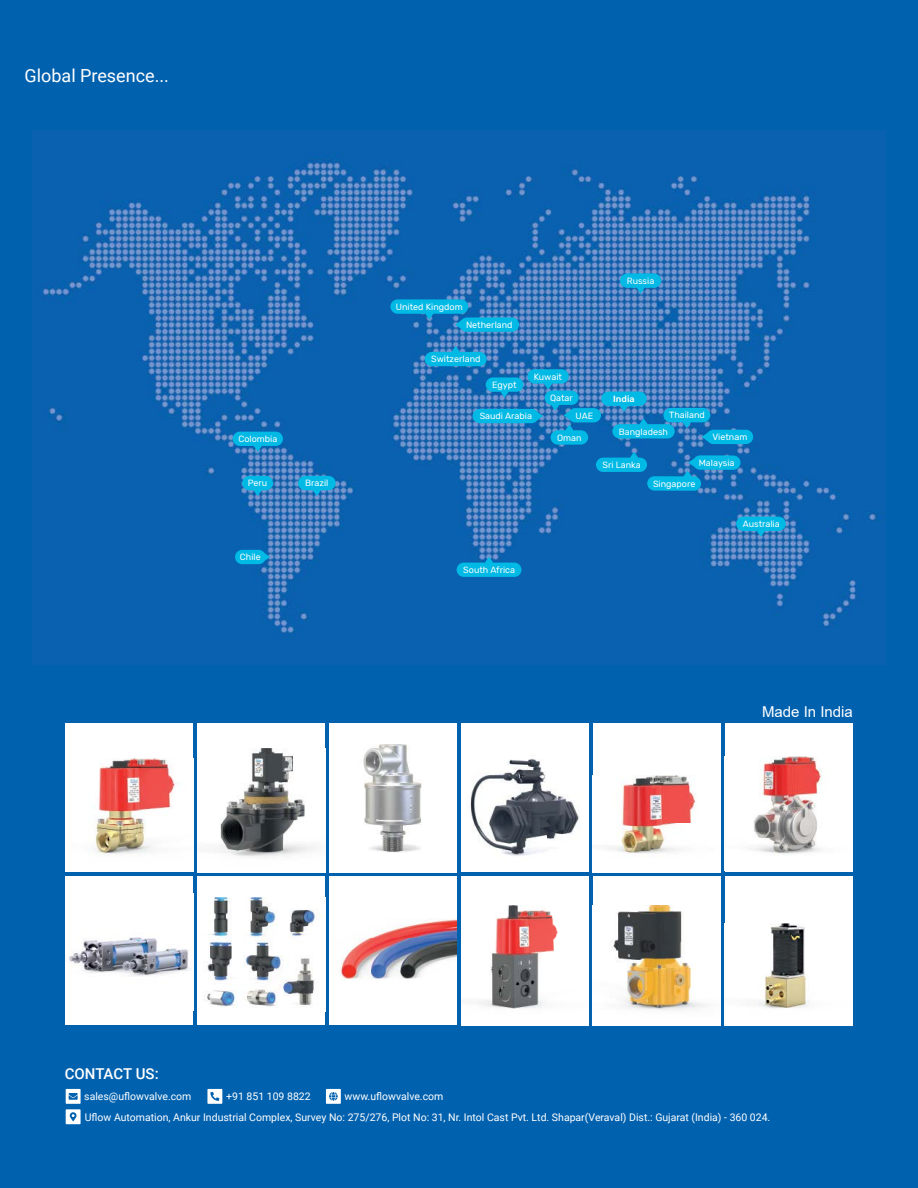
<style>
.page{position:relative;width:918px;height:1188px;background:#0061af}
.page>*{position:absolute;margin:0;border:0;box-sizing:border-box;transform-origin:0 0}
.t1{font:18px "Roboto";color:#fff}
.t2{font:15px "Arial";color:#fff}
.t3{font:500 15px "Roboto";letter-spacing:-.01em;color:#fff}
.t4{font:10.5px "Roboto";color:#fff}
.t5{font:9px "Rubik";color:#fff}
.t6{font:500 9px "Rubik";color:#fff}
</style>
<div class="page">
<div style="left:66px;top:723px;width:127px;height:149px;background:#fff"></div>
<img style="left:95px;top:758px;width:83px;height:98px">
<div style="left:198px;top:723px;width:127px;height:149px;background:#fff"></div>
<img style="left:220px;top:749px;width:95px;height:108px">
<div style="left:329px;top:723px;width:128px;height:149px;background:#fff"></div>
<img style="left:363px;top:745px;width:59px;height:107px">
<div style="left:461px;top:723px;width:128px;height:149px;background:#fff"></div>
<img style="left:470px;top:758px;width:110px;height:98px">
<div style="left:725px;top:723px;width:127px;height:149px;background:#fff"></div>
<img style="left:751px;top:757px;width:71px;height:98px">
<div style="left:593px;top:723px;width:127px;height:149px;background:#fff"></div>
<img style="left:609px;top:776px;width:87px;height:78px">
<div style="left:66px;top:876px;width:127px;height:149px;background:#fff"></div>
<img style="left:69px;top:937px;width:123px;height:39px">
<div style="left:198px;top:876px;width:127px;height:149px;background:#fff"></div>
<img style="left:205px;top:898px;width:116px;height:110px">
<div style="left:329px;top:876px;width:128px;height:149px;background:#fff"></div>
<img style="left:340px;top:919px;width:117px;height:62px">
<div style="left:461px;top:876px;width:128px;height:149px;background:#fff"></div>
<img style="left:478px;top:906px;width:80px;height:103px">
<div style="left:593px;top:876px;width:127px;height:149px;background:#fff"></div>
<img style="left:610px;top:906px;width:96px;height:104px">
<div style="left:725px;top:876px;width:127px;height:149px;background:#fff"></div>
<img style="left:758px;top:923px;width:50px;height:86px">
<div style="left:66px;top:1089px;width:15px;height:15px;background:#fff"></div>
<svg style="left:69px;top:1093px;width:9px;height:7px"></svg>
<div style="left:66px;top:1109px;width:15px;height:15px;background:#fff"></div>
<svg style="left:70px;top:1112px;width:7px;height:9px"></svg>
<img style="left:40px;top:153px;width:845px;height:486px">
<div style="left:601px;top:392px;width:46px;height:14px;background:#00b9e5;border-radius:7px"></div>
<svg style="left:620px;top:406px;width:8px;height:6px"></svg>
<div style="left:390px;top:299px;width:78px;height:15px;background:#00b9e5;border-radius:7px"></div>
<svg style="left:425px;top:314px;width:8px;height:6px"></svg>
<div style="left:425px;top:352px;width:62px;height:14px;background:#00b9e5;border-radius:7px"></div>
<svg style="left:452px;top:346px;width:8px;height:6px"></svg>
<div style="left:460px;top:318px;width:59px;height:14px;background:#00b9e5;border-radius:7px"></div>
<svg style="left:455px;top:321px;width:6px;height:8px"></svg>
<div style="left:568px;top:408px;width:33px;height:14px;background:#00b9e5;border-radius:7px"></div>
<div style="left:551px;top:430px;width:37px;height:15px;background:#00b9e5;border-radius:7px"></div>
<svg style="left:551px;top:405px;width:24px;height:30px"></svg>
<div style="left:545px;top:391px;width:34px;height:14px;background:#00b9e5;border-radius:7px"></div>
<div style="left:298px;top:476px;width:38px;height:14px;background:#00b9e5;border-radius:7px"></div>
<svg style="left:313px;top:490px;width:8px;height:6px"></svg>
<div style="left:235px;top:550px;width:31px;height:14px;background:#00b9e5;border-radius:7px"></div>
<svg style="left:265px;top:553px;width:5px;height:8px"></svg>
<div style="left:242px;top:476px;width:31px;height:14px;background:#00b9e5;border-radius:7px"></div>
<svg style="left:254px;top:490px;width:8px;height:6px"></svg>
<div style="left:486px;top:377px;width:37px;height:15px;background:#00b9e5;border-radius:7px"></div>
<svg style="left:500px;top:391px;width:9px;height:7px"></svg>
<div style="left:736px;top:517px;width:50px;height:14px;background:#00b9e5;border-radius:7px"></div>
<svg style="left:757px;top:531px;width:8px;height:6px"></svg>
<svg style="left:702px;top:433px;width:5px;height:8px"></svg>
<div style="left:706px;top:430px;width:47px;height:14px;background:#00b9e5;border-radius:7px"></div>
<div style="left:647px;top:476px;width:54px;height:15px;background:#00b9e5;border-radius:7px"></div>
<svg style="left:684px;top:459px;width:16px;height:21px"></svg>
<div style="left:693px;top:455px;width:48px;height:15px;background:#00b9e5;border-radius:7px"></div>
<div style="left:663px;top:408px;width:47px;height:14px;background:#00b9e5;border-radius:7px"></div>
<svg style="left:683px;top:422px;width:8px;height:6px"></svg>
<div style="left:457px;top:563px;width:65px;height:14px;background:#00b9e5;border-radius:7px"></div>
<svg style="left:485px;top:557px;width:8px;height:6px"></svg>
<div style="left:612px;top:424px;width:63px;height:14px;background:#00b9e5;border-radius:7px"></div>
<svg style="left:639px;top:418px;width:9px;height:6px"></svg>
<div style="left:233px;top:432px;width:50px;height:14px;background:#00b9e5;border-radius:7px"></div>
<svg style="left:254px;top:446px;width:8px;height:6px"></svg>
<div style="left:528px;top:369px;width:41px;height:15px;background:#00b9e5;border-radius:7px"></div>
<svg style="left:544px;top:384px;width:8px;height:5px"></svg>
<div style="left:620px;top:273px;width:41px;height:15px;background:#00b9e5;border-radius:7px"></div>
<svg style="left:637px;top:287px;width:8px;height:7px"></svg>
<div style="left:473px;top:409px;width:66px;height:14px;background:#00b9e5;border-radius:7px"></div>
<svg style="left:538px;top:412px;width:5px;height:8px"></svg>
<div style="left:596px;top:458px;width:51px;height:14px;background:#00b9e5;border-radius:7px"></div>
<svg style="left:630px;top:452px;width:8px;height:6px"></svg>
<div style="left:207px;top:1089px;width:15px;height:15px;background:#fff"></div>
<svg style="left:210px;top:1092px;width:9px;height:9px"></svg>
<div style="left:326px;top:1089px;width:15px;height:15px;background:#fff"></div>
<svg style="left:329px;top:1092px;width:9px;height:9px"></svg>
<h1 class="t1" style="left:25px;top:63px;width:146px">Global Presence...</h1>
<p class="t5" style="left:238px;top:434px;width:40px">Colombia</p>
<p class="t5" style="left:248px;top:478px;width:21px">Peru</p>
<p class="t5" style="left:240px;top:552px;width:22px">Chile</p>
<p class="t5" style="left:305px;top:478px;width:25px">Brazil</p>
<p class="t5" style="left:396px;top:302px;width:68px">United Kingdom</p>
<p class="t5" style="left:466px;top:320px;width:48px">Netherland</p>
<p class="t5" style="left:627px;top:276px;width:29px">Russia</p>
<p class="t5" style="left:431px;top:354px;width:51px">Switzerland</p>
<p class="t5" style="left:492px;top:379px;width:26px">Egypt</p>
<p class="t5" style="left:534px;top:371px;width:30px">Kuwait</p>
<p class="t5" style="left:550px;top:393px;width:24px">Qatar</p>
<p class="t5" style="left:480px;top:411px;width:54px">Saudi Arabia</p>
<p class="t5" style="left:576px;top:410px;width:19px">UAE</p>
<p class="t5" style="left:557px;top:432px;width:26px">Oman</p>
<p class="t6" style="left:613px;top:394px;width:23px">India</p>
<p class="t5" style="left:669px;top:410px;width:37px">Thailand</p>
<p class="t5" style="left:619px;top:426px;width:51px">Bangladesh</p>
<p class="t5" style="left:712px;top:432px;width:36px">Vietnam</p>
<p class="t5" style="left:603px;top:460px;width:40px">Sri Lanka</p>
<p class="t5" style="left:699px;top:458px;width:37px">Malaysia</p>
<p class="t5" style="left:653px;top:478px;width:44px">Singapore</p>
<p class="t5" style="left:743px;top:519px;width:39px">Australia</p>
<p class="t5" style="left:463px;top:565px;width:53px">South Africa</p>
<h2 class="t2" style="left:762px;top:701px;width:92px">Made In India</h2>
<h2 class="t3" style="left:65px;top:1063px;width:95px">CONTACT US:</h2>
<p class="t4" style="left:85px;top:1110px;width:687px">Uflow Automation, Ankur Industrial Complex, Survey No: 275/276, Plot No: 31, Nr. Intol Cast Pvt. Ltd. Shapar(Veraval) Dist.: Gujarat (India) - 360 024.</p>
<p class="t4" style="left:84px;top:1089px;width:109px">sales@uflowvalve.com</p>
<p class="t4" style="left:226px;top:1089px;width:86px">+91 851 109 8822</p>
<p class="t4" style="left:345px;top:1089px;width:100px">www.uflowvalve.com</p>
</div>
